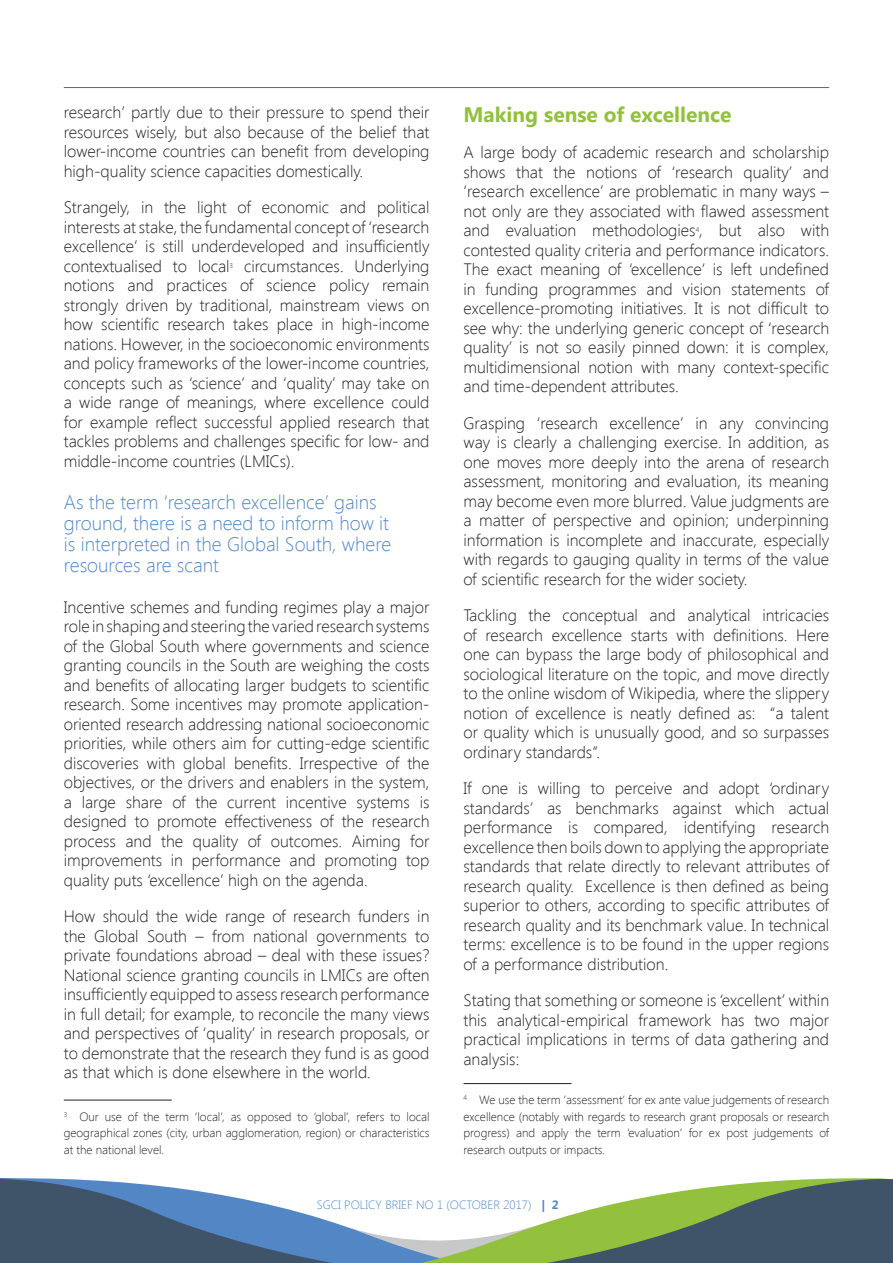
<style>
.page{position:relative;width:893px;height:1263px;background:#fff}
.page>*{position:absolute;margin:0;border:0;box-sizing:border-box;transform-origin:0 0}
.subtitles{font:700 21px "Segoe UI";color:#93c03d}
.blubs{font:300 19.5px/21px "Segoe UI";color:#5386c5}
.t1{font:300 16.5px/19.5px "Segoe UI";color:#231f20;text-align:justify}
.Footnote_text{font:300 12px/16.5px "Segoe UI";color:#231f20;text-align:justify}
.Footnote_text-2{font:300 12px "Segoe UI";color:#5386c5}
.t2{font:300 7.05px "Segoe UI";color:#231f20}
.s1{font-weight:700}
</style>
<div class="page">
<hr style="left:64px;top:87px;width:765px;height:1px;background:#636366">
<svg style="left:0;top:1178px;width:335px;height:85px;fill:#405469"></svg>
<svg style="left:335px;top:1178px;width:557px;height:85px"></svg>
<hr style="left:64px;top:1100px;width:108px;height:1px;background:#231f20">
<hr style="left:463px;top:1083px;width:108px;height:1px;background:#231f20">
<p class="t1" style="left:64px;top:102px;width:367px">research’ partly due to their pressure to spend their resources wisely, but also because of the belief that lower-income countries can benefit from developing high-quality science capacities domestically.</p>
<p class="t1" style="left:64px;top:197px;width:367px">Strangely, in the light of economic and political interests at stake, the fundamental concept of ‘research excellence’ is still underdeveloped and insufficiently contextualised to local</p>
<p class="t1" style="left:64px;top:256px;width:367px;text-indent:180px">circumstances. Underlying notions and practices of science policy remain strongly driven by traditional, mainstream views on how scientific research takes place in high-income nations. However, in the socioeconomic environments and policy frameworks of the lower-income countries, concepts such as ‘science’ and ‘quality’ may take on a wide range of meanings, where excellence could for example reflect successful applied research that tackles problems and challenges specific for low- and middle-income countries (LMICs).</p>
<p class="blubs" style="left:64px;top:491px;width:329px">As the term ‘research excellence’ gains ground, there is a need to inform how it is interpreted in the Global South, where resources are scant</p>
<p class="t1" style="left:64px;top:597px;width:367px">Incentive schemes and funding regimes play a major role in shaping and steering the varied research systems of the Global South where governments and science granting councils in the South are weighing the costs and benefits of allocating larger budgets to scientific research. Some incentives may promote application&shy;oriented research addressing national socioeconomic priorities, while others aim for cutting-edge scientific discoveries with global benefits. Irrespective of the objectives, or the drivers and enablers in the system, a large share of the current incentive systems is designed to promote effectiveness of the research process and the quality of outcomes. Aiming for improvements in performance and promoting top quality puts ‘excellence’ high on the agenda.</p>
<p class="t1" style="left:64px;top:906px;width:367px">How should the wide range of research funders in the Global South – from national governments to private foundations abroad – deal with these issues?<br>National science granting councils in LMICs are often insufficiently equipped to assess research performance in full detail; for example, to reconcile the many views and perspectives of ‘quality’ in research proposals, or to demonstrate that the research they fund is as good as that which is done elsewhere in the world.</p>
<p class="Footnote_text" style="left:64px;top:1108px;width:367px"><sup>3</sup> Our use of the term ‘local’, as opposed to ‘global’, refers to local geographical zones (city, urban agglomeration, region) or characteristics at the national level.</p>
<p class="t2" style="left:230px;top:260px;width:5px">3</p>
<p class="subtitles" style="left:463px;top:99px;width:270px">Making sense of excellence</p>
<p class="t1" style="left:463px;top:142px;width:367px">A large body of academic research and scholarship shows that the notions of ‘research quality’ and ‘research excellence’ are problematic in many ways – not only are they associated with flawed assessment and evaluation methodologies , but also with</p>
<p class="t2" style="left:696px;top:225px;width:5px">4</p>
<p class="t1" style="left:463px;top:239px;width:367px">contested quality criteria and performance indicators.<br>The exact meaning of ‘excellence’ is left undefined in funding programmes and vision statements of excellence-promoting initiatives. It is not difficult to see why: the underlying generic concept of ‘research quality’ is not so easily pinned down: it is complex, multidimensional notion with many context-specific and time-dependent attributes.</p>
<p class="t1" style="left:463px;top:412px;width:367px">Grasping ‘research excellence’ in any convincing way is clearly a challenging exercise. In addition, as one moves more deeply into the arena of research assessment, monitoring and evaluation, its meaning may become even more blurred. Value judgments are a matter of perspective and opinion; underpinning information is incomplete and inaccurate, especially with regards to gauging quality in terms of the value of scientific research for the wider society.</p>
<p class="t1" style="left:463px;top:605px;width:367px">Tackling the conceptual and analytical intricacies of research excellence starts with definitions. Here one can bypass the large body of philosophical and sociological literature on the topic, and move directly to the online wisdom of Wikipedia, where the slippery notion of excellence is neatly defined as: “a talent or quality which is unusually good, and so surpasses ordinary standards”.</p>
<p class="t1" style="left:463px;top:778px;width:367px">If one is willing to perceive and adopt ‘ordinary standards’ as benchmarks against which actual performance is compared, identifying research excellence then boils down to applying the appropriate standards that relate directly to relevant attributes of research quality. Excellence is then defined as being superior to others, according to specific attributes of research quality and its benchmark value. In technical terms: excellence is to be found in the upper regions of a performance distribution.</p>
<p class="t1" style="left:463px;top:990px;width:367px">Stating that something or someone is ‘excellent’ within this analytical-empirical framework has two major practical implications in terms of data gathering and analysis:</p>
<p class="Footnote_text" style="left:463px;top:1091px;width:367px"><sup>4</sup> We use the term ‘assessment’ for ex ante value judgements of research excellence (notably with regards to research grant proposals or research progress) and apply the term ‘evaluation’ for ex post judgements of research outputs or impacts.</p>
<p class="Footnote_text-2" style="left:317px;top:1196px;width:244px">SGCI POLICY BRIEF NO 1 (OCTOBER 2017) <span class="s1">| 2</span></p>
</div>
